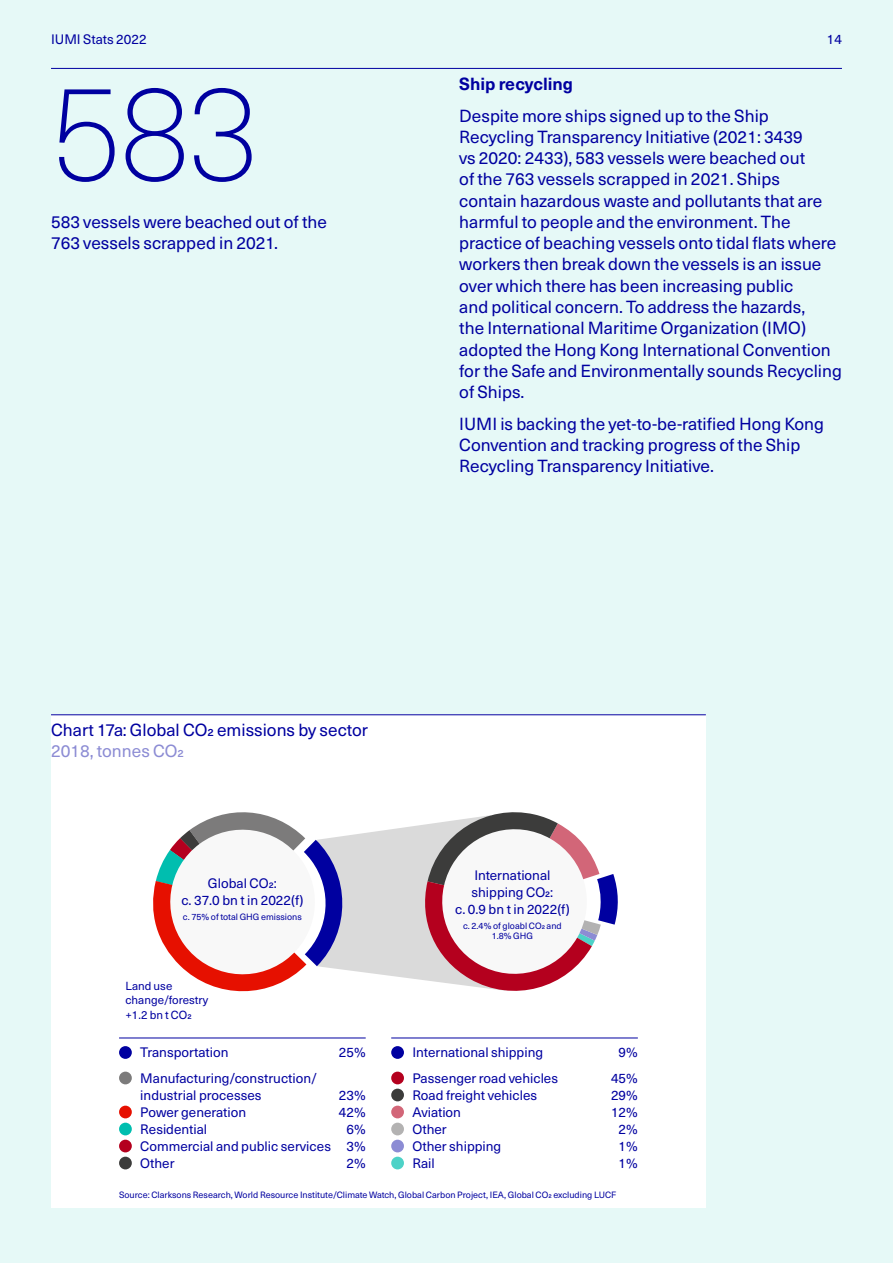
<style>
.page{position:relative;width:893px;height:1263px;background:#e6f9f7}
.page>*{position:absolute;margin:0;border:0;box-sizing:border-box;transform-origin:0 0}
.IUMI_90_36mm_Thin_2{font:100 135px "Neue Haas Unica Pro";color:#0000a0}
.IUMI_11_5_5mm{font:17.25px/21.3px "Neue Haas Unica Pro";color:#0000a0}
.IUMI_11_5_5mm-2{font:700 17.25px "Neue Haas Unica Pro";color:#0000a0}
.IUMI_9_4mm{font:13.5px/17px "Neue Haas Unica Pro";color:#0000a0;text-align:center}
.IUMI_7_7_3_5mm{font:11.55px/14.9px "Neue Haas Unica Pro";color:#0000a0}
.IUMI_6_2_5mm{font:9px/10.6px "Neue Haas Unica Pro";color:#0000a0;text-align:center}
.s1{color:#8c8cd4}
</style>
<div class="page">
<div style="left:51px;top:714px;width:655px;height:494px;background:#fff"></div>
<hr style="left:51px;top:68px;width:791px;height:1px;background:#0000a0">
<hr style="left:51px;top:714px;width:655px;height:1px;background:#0000a0">
<hr style="left:119px;top:1037px;width:247px;height:1px;background:#0000a0">
<hr style="left:391px;top:1037px;width:247px;height:1px;background:#0000a0">
<div style="left:119px;top:1046px;width:13px;height:13px;background:#0000a0;border-radius:50%"></div>
<div style="left:119px;top:1071px;width:13px;height:13px;background:#7c7b7b;border-radius:50%"></div>
<div style="left:119px;top:1106px;width:13px;height:12px;background:#e61000;border-radius:50%"></div>
<div style="left:119px;top:1123px;width:13px;height:12px;background:#00beaf;border-radius:50%"></div>
<div style="left:119px;top:1140px;width:13px;height:12px;background:#b4001e;border-radius:50%"></div>
<div style="left:119px;top:1157px;width:13px;height:12px;background:#3c3c3b;border-radius:50%"></div>
<div style="left:391px;top:1046px;width:13px;height:13px;background:#0000a0;border-radius:50%"></div>
<div style="left:391px;top:1071px;width:13px;height:13px;background:#b4001e;border-radius:50%"></div>
<div style="left:391px;top:1089px;width:13px;height:12px;background:#3c3c3b;border-radius:50%"></div>
<div style="left:391px;top:1106px;width:13px;height:12px;background:#d26678;border-radius:50%"></div>
<div style="left:391px;top:1123px;width:13px;height:12px;background:#b3b2b2;border-radius:50%"></div>
<div style="left:391px;top:1140px;width:13px;height:12px;background:#8c8cd4;border-radius:50%"></div>
<div style="left:391px;top:1157px;width:13px;height:12px;background:#4dd2c7;border-radius:50%"></div>
<svg style="left:153px;top:812px;width:465px;height:180px"></svg>
<p class="IUMI_9_4mm" style="left:51px;top:31px;width:97px">IUMI Stats 2022</p>
<p class="IUMI_9_4mm" style="left:827px;top:31px;width:17px">14</p>
<p class="IUMI_11_5_5mm-2" style="left:459px;top:73px;width:115px">Ship recycling</p>
<p class="IUMI_11_5_5mm" style="left:459px;top:105px;width:384px">Despite more ships signed up to the Ship Recycling Transparency Initiative (2021: 3439<br>vs 2020: 2433), 583 vessels were beached out<br>of the 763 vessels scrapped in 2021. Ships<br>contain hazardous waste and pollutants that are harmful to people and the environment. The practice of beaching vessels onto tidal flats where workers then break down the vessels is an issue over which there has been increasing public<br>and political concern. To address the hazards,<br>the International Maritime Organization (IMO) adopted the Hong Kong International Convention for the Safe and Environmentally sounds Recycling of Ships.</p>
<p class="IUMI_11_5_5mm" style="left:459px;top:413px;width:366px">IUMI is backing the yet-to-be-ratified Hong Kong<br>Convention and tracking progress of the Ship<br>Recycling Transparency Initiative.</p>
<p class="IUMI_90_36mm_Thin_2" style="left:51px;top:54px;width:210px">583</p>
<p class="IUMI_11_5_5mm" style="left:51px;top:211px;width:277px">583 vessels were beached out of the<br>763 vessels scrapped in 2021.</p>
<p class="IUMI_11_5_5mm" style="left:51px;top:720px;width:319px">Chart 17a: Global CO2 emissions by sector<br><span class="s1">2018, tonnes CO2</span></p>
<p class="IUMI_9_4mm" style="left:181px;top:875px;width:124px">Global CO2:<br>c. 37.0 bn t in 2022(f)</p>
<p class="IUMI_6_2_5mm" style="left:183px;top:912px;width:120px">c. 75% of total GHG emissions</p>
<p class="IUMI_7_7_3_5mm" style="left:125px;top:978px;width:84px">Land use change/forestry +1.2 bn t CO2</p>
<p class="IUMI_9_4mm" style="left:140px;top:1044px;width:90px">Transportation</p>
<p class="IUMI_9_4mm" style="left:339px;top:1044px;width:28px">25%</p>
<p class="IUMI_9_4mm" style="left:140px;top:1070px;width:179px;text-align:left">Manufacturing/construction/ industrial processes</p>
<p class="IUMI_9_4mm" style="left:339px;top:1087px;width:28px">23%</p>
<p class="IUMI_9_4mm" style="left:140px;top:1104px;width:107px">Power generation</p>
<p class="IUMI_9_4mm" style="left:339px;top:1104px;width:28px">42%</p>
<p class="IUMI_9_4mm" style="left:140px;top:1121px;width:68px">Residential</p>
<p class="IUMI_9_4mm" style="left:140px;top:1121px;width:227px;text-align:justify;text-indent:206px">6% Commercial and public services 3% Other</p>
<p class="IUMI_9_4mm" style="left:346px;top:1155px;width:21px">2%</p>
<p class="IUMI_9_4mm" style="left:455px;top:867px;width:116px">International shipping CO2:<br>c. 0.9 bn t in 2022(f)</p>
<p class="IUMI_6_2_5mm" style="left:463px;top:920px;width:100px">c. 2.4% of gloabl CO2 and<br>1.8% GHG</p>
<p class="IUMI_9_4mm" style="left:412px;top:1044px;width:132px">International shipping</p>
<p class="IUMI_9_4mm" style="left:619px;top:1044px;width:21px">9%</p>
<p class="IUMI_9_4mm" style="left:412px;top:1070px;width:147px">Passenger road vehicles</p>
<p class="IUMI_9_4mm" style="left:611px;top:1070px;width:28px">45%</p>
<p class="IUMI_9_4mm" style="left:412px;top:1087px;width:126px">Road freight vehicles</p>
<p class="IUMI_9_4mm" style="left:611px;top:1087px;width:28px">29%</p>
<p class="IUMI_9_4mm" style="left:412px;top:1104px;width:50px">Aviation</p>
<p class="IUMI_9_4mm" style="left:611px;top:1104px;width:28px">12%</p>
<p class="IUMI_9_4mm" style="left:412px;top:1121px;width:36px">Other</p>
<p class="IUMI_9_4mm" style="left:619px;top:1121px;width:21px">2%</p>
<p class="IUMI_9_4mm" style="left:412px;top:1138px;width:90px">Other shipping</p>
<p class="IUMI_9_4mm" style="left:619px;top:1138px;width:21px">1%</p>
<p class="IUMI_9_4mm" style="left:412px;top:1155px;width:24px">Rail</p>
<p class="IUMI_9_4mm" style="left:619px;top:1155px;width:21px">1%</p>
<p class="IUMI_6_2_5mm" style="left:119px;top:1189px;width:499px">Source: Clarksons Research, World Resource Institute/Climate Watch, Global Carbon Project, IEA, Global CO2 excluding LUCF</p>
</div>
